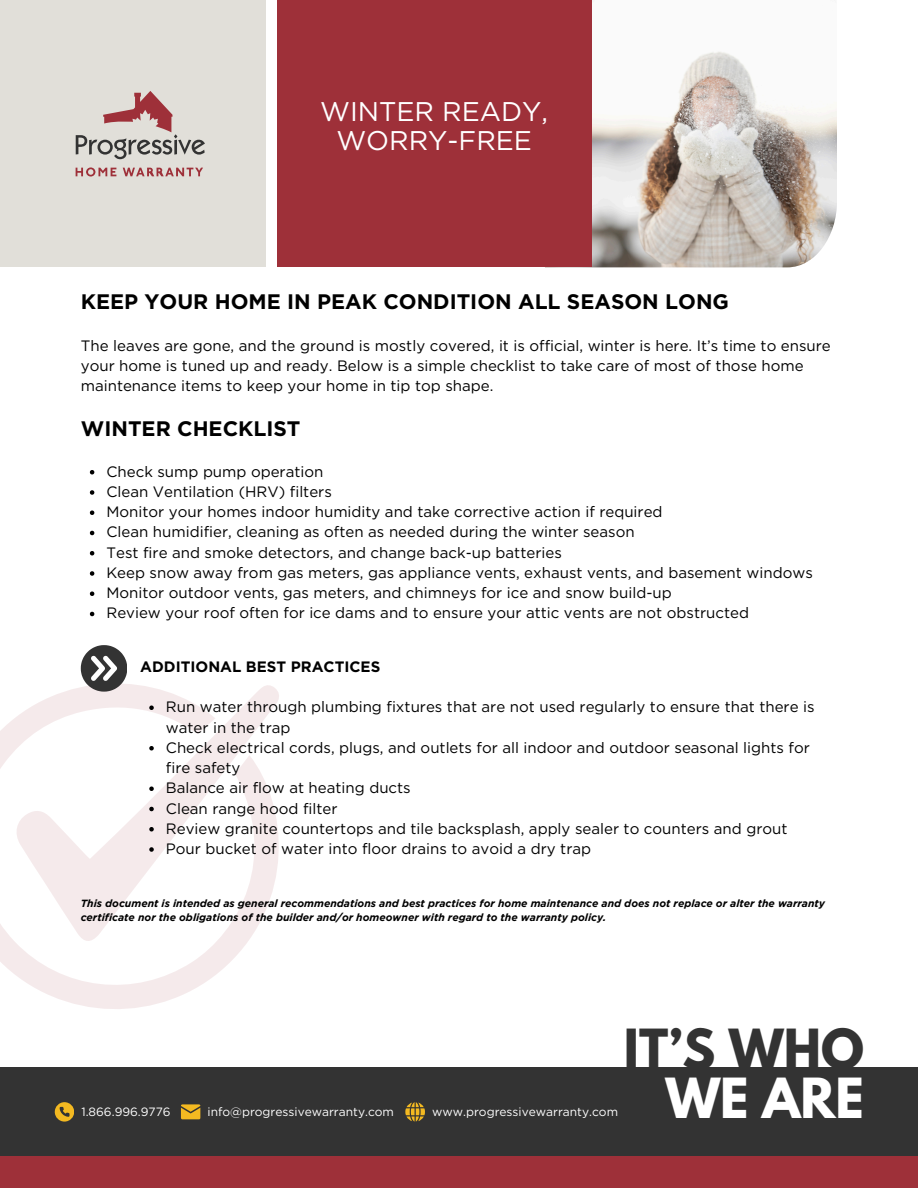
<style>
.page{position:relative;width:918px;height:1188px;background:#fff}
.page>*{position:absolute;margin:0;border:0;box-sizing:border-box;transform-origin:0 0}
.t1{font:700 49.05px "League Spartan";color:#333}
.t2{font:700 49.05px "League Spartan";color:#fff}
.t3{font:27px "Gotham";color:#fff}
.t4{font:700 21px "Gotham";color:#000}
.t5{font:15px/20.2px "Gotham";color:#000}
.t6{font:700 15px "Gotham";color:#000}
.t7{font:12px "Gotham";color:#fff}
.t8{font:italic 700 10.5px/14px "Gotham";color:#000}
</style>
<div class="page">
<div style="left:0;top:1068px;width:918px;height:88px;background:#333"></div>
<div style="left:0;top:1156px;width:918px;height:32px;background:#9e3039"></div>
<svg style="left:405px;top:1102px;width:19px;height:19px"></svg>
<svg style="left:181px;top:1104px;width:19px;height:15px"></svg>
<svg style="left:55px;top:1102px;width:19px;height:19px"></svg>
<svg style="left:0;top:720px;width:247px;height:289px"></svg>
<svg style="left:13px;top:684px;width:266px;height:259px"></svg>
<svg style="left:81px;top:645px;width:46px;height:46px"></svg>
<svg style="left:90px;top:470px;width:4px;height:4px"></svg>
<svg style="left:90px;top:490px;width:4px;height:5px"></svg>
<svg style="left:90px;top:510px;width:4px;height:5px"></svg>
<svg style="left:90px;top:531px;width:4px;height:4px"></svg>
<svg style="left:90px;top:551px;width:4px;height:4px"></svg>
<svg style="left:90px;top:571px;width:4px;height:5px"></svg>
<svg style="left:90px;top:591px;width:4px;height:5px"></svg>
<svg style="left:90px;top:612px;width:4px;height:4px"></svg>
<svg style="left:149px;top:706px;width:5px;height:4px"></svg>
<svg style="left:149px;top:746px;width:5px;height:5px"></svg>
<svg style="left:149px;top:787px;width:5px;height:4px"></svg>
<svg style="left:149px;top:807px;width:5px;height:4px"></svg>
<svg style="left:149px;top:827px;width:5px;height:5px"></svg>
<svg style="left:149px;top:847px;width:5px;height:5px"></svg>
<img style="left:592px;top:51px;width:245px;height:216px">
<div style="left:0;top:0;width:266px;height:267px;background:#e1dfd9"></div>
<div style="left:277px;top:0;width:315px;height:267px;background:#9e3039"></div>
<svg style="left:76px;top:167px;width:40px;height:10px"></svg>
<svg style="left:123px;top:168px;width:80px;height:8px"></svg>
<svg style="left:76px;top:91px;width:129px;height:68px"></svg>
<p class="t3" style="left:320px;top:95px;width:230px">WINTER READY,</p>
<h1 class="t3" style="left:336px;top:124px;width:197px">WORRY-FREE</h1>
<p class="t4" style="left:81px;top:289px;width:650px">KEEP YOUR HOME IN PEAK CONDITION ALL SEASON LONG</p>
<p class="t5" style="left:81px;top:335px;width:752px">The leaves are gone, and the ground is mostly covered, it is official, winter is here. It’s time to ensure your home is tuned up and ready. Below is a simple checklist to take care of most of those home maintenance items to keep your home in tip top shape.</p>
<p class="t4" style="left:81px;top:416px;width:221px">WINTER CHECKLIST</p>
<p class="t5" style="left:106px;top:461px;width:219px">Check sump pump operation</p>
<h2 class="t5" style="left:106px;top:481px;width:227px">Clean Ventilation (HRV) filters</h2>
<p class="t5" style="left:106px;top:502px;width:558px">Monitor your homes indoor humidity and take corrective action if required</p>
<p class="t5" style="left:106px;top:522px;width:530px">Clean humidifier, cleaning as often as needed during the winter season</p>
<p class="t5" style="left:106px;top:542px;width:457px">Test fire and smoke detectors, and change back-up batteries</p>
<p class="t5" style="left:106px;top:562px;width:708px">Keep snow away from gas meters, gas appliance vents, exhaust vents, and basement windows</p>
<p class="t5" style="left:106px;top:583px;width:567px">Monitor outdoor vents, gas meters, and chimneys for ice and snow build-up</p>
<p class="t5" style="left:106px;top:603px;width:644px">Review your roof often for ice dams and to ensure your attic vents are not obstructed</p>
<h3 class="t6" style="left:140px;top:657px;width:242px">ADDITIONAL BEST PRACTICES</h3>
<p class="t5" style="left:166px;top:697px;width:650px">Run water through plumbing fixtures that are not used regularly to ensure that there is water in the trap</p>
<p class="t5" style="left:166px;top:737px;width:646px">Check electrical cords, plugs, and outlets for all indoor and outdoor seasonal lights for fire safety</p>
<p class="t5" style="left:166px;top:778px;width:246px">Balance air flow at heating ducts</p>
<p class="t5" style="left:166px;top:798px;width:173px">Clean range hood filter</p>
<p class="t5" style="left:166px;top:818px;width:623px">Review granite countertops and tile backsplash, apply sealer to counters and grout</p>
<p class="t5" style="left:166px;top:838px;width:427px">Pour bucket of water into floor drains to avoid a dry trap</p>
<p class="t8" style="left:81px;top:896px;width:746px">This document is intended as general recommendations and best practices for home maintenance and does not replace or alter the warranty certificate nor the obligations of the builder and/or homeowner with regard to the warranty policy.</p>
<h2 class="t7" style="left:81px;top:1104px;width:91px">1.866.996.9776</h2>
<p class="t7" style="left:208px;top:1104px;width:188px">info@progressivewarranty.com</p>
<p class="t7" style="left:432px;top:1104px;width:187px">www.progressivewarranty.com</p>
<p class="t1" style="left:624px;top:1025px;width:242px">IT’S WHO</p>
<p class="t2" style="left:665px;top:1073px;width:200px">WE ARE</p>
</div>
